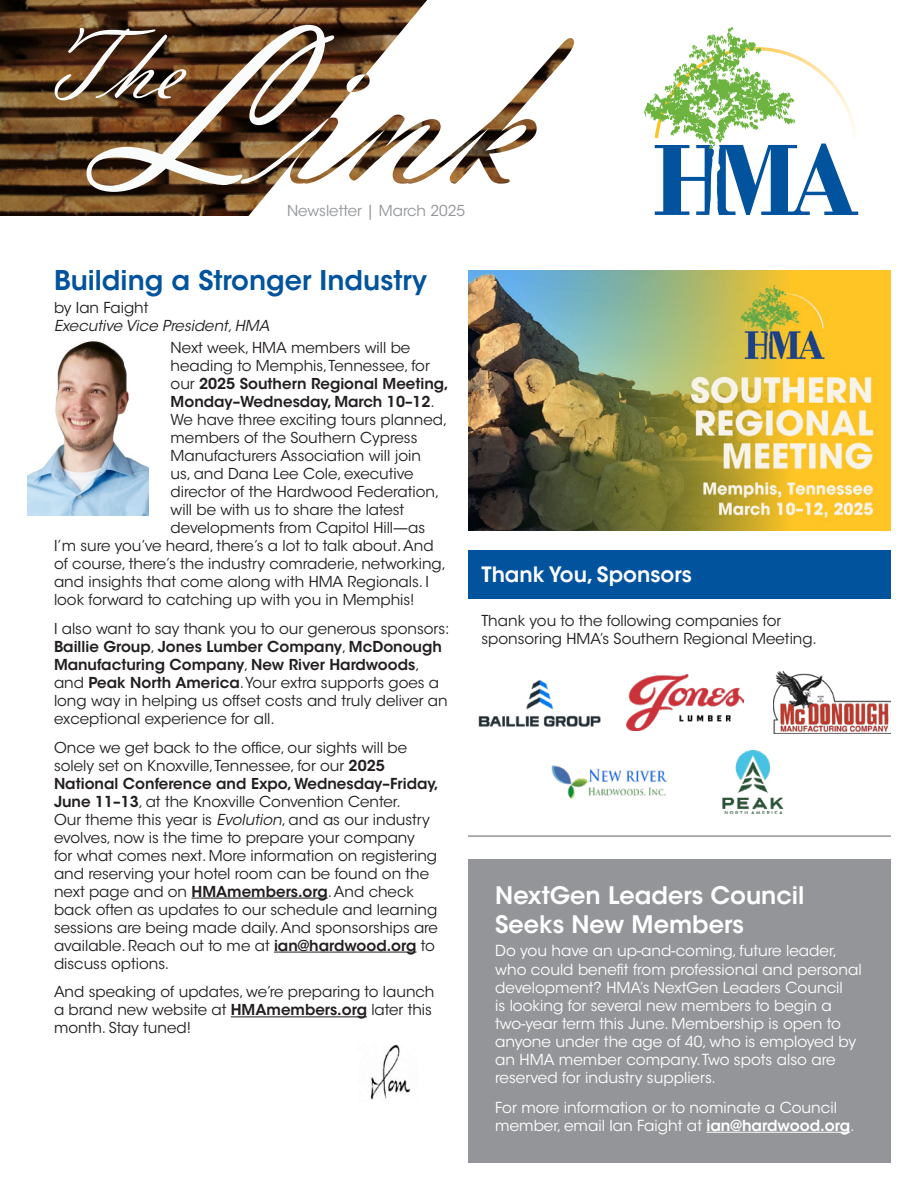
<style>
.page{position:relative;width:918px;height:1188px;background:#fff}
.page>*{position:absolute;margin:0;border:0;box-sizing:border-box;transform-origin:0 0}
.t1{font:246.9px "Vladimir Script";color:#fafbfb}
.t2{font:105px "Vladimir Script";color:#fafbfb}
.t3{font:600 27px "ITC Avant Garde Std";color:#01539e}
.t4{font:600 24px/28.8px "ITC Avant Garde Std";color:#fff}
.t5{font:600 21px "ITC Avant Garde Std";color:#fff}
.t6{font:15.15px/18.1px "ITC Avant Garde Std";color:#fff}
.t7{font:15px/18px "ITC Avant Garde Std";color:#231f20}
.t8{font:600 15px "ITC Avant Garde Std";color:#231f20}
.t9{font:italic 15px "ITC Avant Garde Std";color:#231f20}
.t10{font:15px "ITC Avant Garde Std";color:#939598}
.s1{font-weight:400}
.s2{font-weight:600}
.s3{font-style:italic}
</style>
<div class="page">
<hr style="left:192px;top:898px;width:136px;height:1px;background:#231f20">
<hr style="left:274px;top:952px;width:142px;height:1px;background:#231f20">
<hr style="left:231px;top:1017px;width:136px;height:1px;background:#231f20">
<svg style="left:644px;top:27px;width:214px;height:188px"></svg>
<img style="left:427px;top:47px;width:132px;height:137px">
<img style="left:0;top:0;width:427px;height:216px">
<hr style="left:468px;top:835px;width:423px;height:2px;background:#939598">
<img style="left:27px;top:342px;width:121px;height:173px">
<img style="left:370px;top:1045px;width:41px;height:55px">
<img style="left:773px;top:671px;width:118px;height:63px">
<img style="left:626px;top:675px;width:118px;height:55px">
<img style="left:478px;top:680px;width:123px;height:47px">
<img style="left:551px;top:765px;width:116px;height:34px">
<img style="left:722px;top:751px;width:62px;height:62px">
<div style="left:468px;top:550px;width:423px;height:48px;background:#01539e"></div>
<img style="left:468px;top:270px;width:423px;height:260px">
<div style="left:468px;top:859px;width:423px;height:304px;background:#939598"></div>
<hr style="left:706px;top:1132px;width:144px;height:1px;background:#fff">
<p class="t1" style="left:113px;top:-39px;width:424px">Link</p>
<p class="t10" style="left:287px;top:201px;width:180px">Newsletter | March 2025</p>
<p class="t2" style="left:41px;top:4px;width:143px">The</p>
<p class="t3" style="left:54px;top:263px;width:374px">Building a Stronger Industry</p>
<p class="t7" style="left:54px;top:299px;width:96px">by Ian Faight</p>
<p class="t9" style="left:54px;top:317px;width:217px">Executive Vice President, HMA</p>
<p class="t7" style="left:171px;top:339px;width:241px">Next week, HMA members will be</p>
<p class="t7" style="left:171px;top:357px;width:261px">heading to Memphis, Tennessee, for</p>
<p class="t8" style="left:171px;top:374px;width:280px"><span class="s1">our</span> 2025 Southern Regional Meeting,</p>
<p class="t8" style="left:171px;top:392px;width:266px">Monday–Wednesday, March 10–12<span class="s1">.</span></p>
<p class="t7" style="left:171px;top:411px;width:278px">We have three exciting tours planned,</p>
<p class="t7" style="left:171px;top:429px;width:248px">members of the Southern Cypress</p>
<p class="t7" style="left:171px;top:447px;width:252px">Manufacturers Association will join</p>
<p class="t7" style="left:171px;top:465px;width:244px">us, and Dana Lee Cole, executive</p>
<p class="t7" style="left:171px;top:483px;width:270px">director of the Hardwood Federation,</p>
<p class="t7" style="left:171px;top:501px;width:235px">will be with us to share the latest</p>
<p class="t7" style="left:171px;top:519px;width:256px">developments from Capitol Hill—as</p>
<p class="t7" style="left:54px;top:537px;width:381px">I’m sure you’ve heard, there’s a lot to talk about. And</p>
<p class="t7" style="left:54px;top:555px;width:394px">of course, there’s the industry comraderie, networking,</p>
<p class="t7" style="left:54px;top:573px;width:377px">and insights that come along with HMA Regionals. I</p>
<p class="t7" style="left:54px;top:591px;width:362px">look forward to catching up with you in Memphis!</p>
<p class="t7" style="left:54px;top:620px;width:397px">I also want to say thank you to our generous sponsors:<br><span class="s2">Baillie Group</span>, <span class="s2">Jones Lumber Company</span>, <span class="s2">McDonough Manufacturing Company</span>, <span class="s2">New River Hardwoods</span>, and <span class="s2">Peak North America</span>. Your extra supports goes a long way in helping us offset costs and truly deliver an exceptional experience for all.</p>
<p class="t7" style="left:54px;top:738px;width:386px">Once we get back to the office, our sights will be solely set on Knoxville, Tennessee, for our <span class="s2">2025<br>National Conference and Expo, Wednesday–Friday, June 11–13</span>, at the Knoxville Convention Center.<br>Our theme this year is <span class="s3">Evolution</span>, and as our industry evolves, now is the time to prepare your company<br>for what comes next. More information on registering and reserving your hotel room can be found on the next page and on <span class="s2">HMAmembers.org</span>. And check back often as updates to our schedule and learning sessions are being made daily. And sponsorships are available. Reach out to me at <span class="s2">ian@hardwood.org</span> to discuss options.</p>
<p class="t7" style="left:54px;top:983px;width:382px">And speaking of updates, we’re preparing to launch a brand new website at <span class="s2">HMAmembers.org</span> later this month. Stay tuned!</p>
<p class="t5" style="left:482px;top:561px;width:212px">Thank You, Sponsors</p>
<p class="t7" style="left:482px;top:611px;width:337px">Thank you to the following companies for sponsoring HMA’s Southern Regional Meeting.</p>
<p class="t4" style="left:495px;top:881px;width:311px">NextGen Leaders Council<br>Seeks New Members</p>
<p class="t6" style="left:495px;top:942px;width:368px">Do you have an up-and-coming, future leader, who could benefit from professional and personal development? HMA’s NextGen Leaders Council<br>is looking for several new members to begin a two-year term this June. Membership is open to anyone under the age of 40, who is employed by an HMA member company. Two spots also are reserved for industry suppliers.</p>
<p class="t6" style="left:495px;top:1098px;width:361px">For more information or to nominate a Council member, email Ian Faight at <span class="s2">ian@hardwood.org</span>.</p>
</div>
